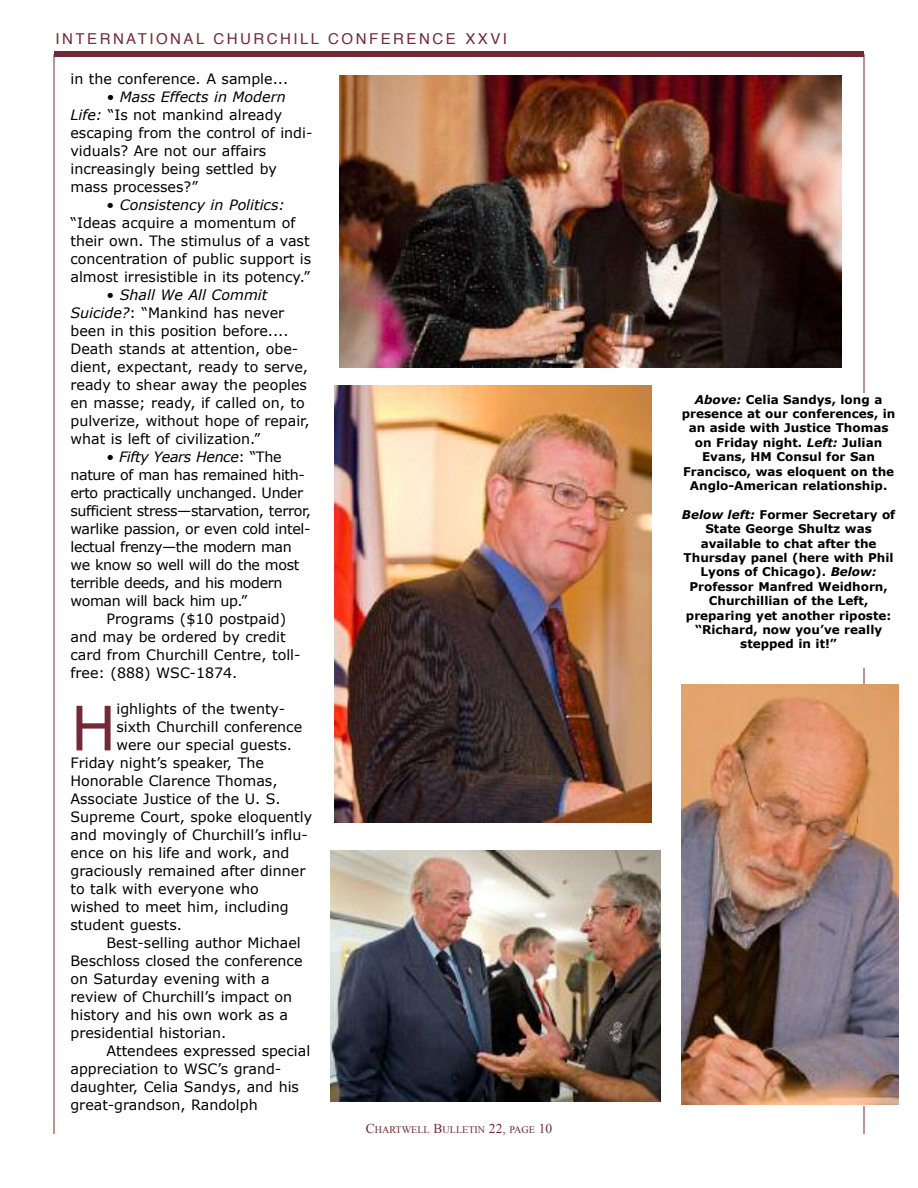
<style>
.page{position:relative;width:918px;height:1188px;background:#fff}
.page>*{position:absolute;margin:0;border:0;box-sizing:border-box;transform-origin:0 0}
.t1{font:61.35px "Verdana";color:#742936}
.t2{font:15px "Helvetica";letter-spacing:.165em;color:#742936}
.t3{font:14.25px/18px "Verdana";color:#000}
.t4{font:14.25px "Verdana";letter-spacing:-.025em;color:#000}
.t5{font:italic 14.25px "Verdana";letter-spacing:-.025em;color:#000}
.t6{font:700 12px/14.4px "Verdana";color:#000;text-align:center}
.t7{font:10.2px "Times New Roman";color:#742936}
.s1{font-style:italic}
.s2{font-style:normal}
.s3{font-size:13.5px}
</style>
<div class="page">
<hr style="left:54px;top:54px;width:1px;height:1080px;background:#742936">
<hr style="left:864px;top:54px;width:1px;height:1080px;background:#742936">
<div style="left:54px;top:51px;width:810px;height:6px;background:#742936"></div>
<div style="left:680px;top:393px;width:218px;height:275px;background:#fff"></div>
<img style="left:335px;top:386px;width:316px;height:437px">
<img style="left:681px;top:684px;width:217px;height:420px">
<img style="left:330px;top:850px;width:331px;height:251px">
<img style="left:339px;top:76px;width:503px;height:291px">
<p class="t2" style="left:56px;top:33px;width:453px">INTERNATIONAL CHURCHILL CONFERENCE XXVI</p>
<p class="t3" style="left:70px;top:70px;width:219px">in the conference. A sample...</p>
<p class="t3" style="left:71px;top:88px;width:244px;text-indent:36px"><span class="s1">• Mass Effects in Modern<br>Life:</span> “Is not mankind already escaping from the control of indi&shy;viduals? Are not our affairs increasingly being settled by mass processes?”</p>
<p class="t3" style="left:71px;top:196px;width:242px;text-indent:36px">• <span class="s1">Consistency in Politics: </span>“Ideas acquire a momentum of their own. The stimulus of a vast concentration of public support is almost irresistible in its potency.”</p>
<p class="t3" style="left:71px;top:286px;width:241px;text-indent:36px">• <span class="s1">Shall We All Commit<br>Suicide?</span>: “Mankind has never been in this position before....<br>Death stands at attention, obe&shy;dient, expectant, ready to serve, ready to shear away the peoples en masse; ready, if called on, to pulverize, without hope of repair, what is left of civilization.”</p>
<p class="t5" style="left:107px;top:448px;width:177px"><span class="s2">•</span> Fifty Years Hence<span class="s2">: “The</span></p>
<p class="t4" style="left:71px;top:466px;width:236px">nature of man has remained hith-</p>
<p class="t4" style="left:71px;top:484px;width:234px">erto practically unchanged. under</p>
<p class="t4" style="left:71px;top:502px;width:242px">sufficient stress—starvation, terror,</p>
<p class="t4" style="left:71px;top:520px;width:241px">warlike passion, or even cold intel-</p>
<p class="t4" style="left:71px;top:538px;width:223px">lectual frenzy—the modern man</p>
<p class="t4" style="left:71px;top:556px;width:230px">we know so well will do the most</p>
<p class="t4" style="left:71px;top:574px;width:214px">terrible deeds, and his modern</p>
<p class="t4" style="left:71px;top:592px;width:178px">woman will back him up.”</p>
<p class="t3" style="left:107px;top:610px;width:181px">Programs ($10 postpaid)</p>
<p class="t3" style="left:71px;top:628px;width:217px">and may be ordered by credit</p>
<p class="t3" style="left:71px;top:646px;width:232px">card from Churchill Centre, toll-</p>
<p class="t3" style="left:71px;top:664px;width:169px">free: (888) WSC-1874.</p>
<h1 class="t1" style="left:70px;top:689px;width:48px">H</h1>
<p class="t3" style="left:116px;top:700px;width:170px">ighlights of the twenty-</p>
<p class="t3" style="left:116px;top:718px;width:187px">sixth Churchill conference</p>
<p class="t3" style="left:116px;top:736px;width:177px">were our special guests.</p>
<p class="t3" style="left:71px;top:754px;width:195px">Friday night’s speaker, The</p>
<p class="t3" style="left:71px;top:772px;width:209px">Honorable Clarence Thomas,</p>
<p class="t3" style="left:71px;top:790px;width:212px">Associate Justice of the u. S.</p>
<p class="t3" style="left:71px;top:808px;width:243px">Supreme Court, spoke eloquently</p>
<p class="t3" style="left:70px;top:826px;width:239px">and movingly of Churchill’s influ-</p>
<p class="t3" style="left:70px;top:844px;width:220px">ence on his life and work, and</p>
<p class="t3" style="left:70px;top:862px;width:237px">graciously remained after dinner</p>
<p class="t3" style="left:70px;top:880px;width:190px">to talk with everyone who</p>
<p class="t3" style="left:70px;top:898px;width:220px">wished to meet him, including</p>
<p class="t3" style="left:70px;top:916px;width:113px">student guests.</p>
<p class="t3" style="left:106px;top:934px;width:196px">Best-selling author Michael</p>
<p class="t3" style="left:70px;top:952px;width:234px">Beschloss closed the conference</p>
<p class="t3" style="left:70px;top:970px;width:201px">on Saturday evening with a</p>
<p class="t3" style="left:70px;top:988px;width:223px">review of Churchill’s impact on</p>
<p class="t3" style="left:70px;top:1006px;width:219px">history and his own work as a</p>
<p class="t3" style="left:70px;top:1024px;width:158px">presidential historian.</p>
<p class="t3" style="left:106px;top:1042px;width:205px">Attendees expressed special</p>
<p class="t3" style="left:70px;top:1060px;width:212px">appreciation to WSC’s grand-</p>
<p class="t3" style="left:70px;top:1078px;width:230px">daughter, Celia Sandys, and his</p>
<p class="t3" style="left:70px;top:1096px;width:189px">great-grandson, Randolph</p>
<p class="t7" style="left:366px;top:1124px;width:188px"><span class="s3">C</span>HARTWELL <span class="s3">B</span>ULLETIN <span class="s3">22,</span> PAGE <span class="s3">10</span></p>
<p class="t6" style="left:682px;top:392px;width:215px"><span class="s1">Above:</span> Celia Sandys, long a presence at our conferences, in an aside with Justice Thomas on Friday night. <span class="s1">Left:</span> Julian<br>Evans, HM Consul for San<br>Francisco, was eloquent on the<br>Anglo-American relationship.</p>
<p class="t6" style="left:682px;top:507px;width:215px"><span class="s1">Below left:</span> Former Secretary of<br>State George Shultz was available to chat after the<br>Thursday panel (here with Phil<br>Lyons of Chicago). <span class="s1">Below:<br></span>Professor Manfred Weidhorn,<br>Churchillian of the Left, preparing yet another riposte: “Richard, now you’ve really stepped in it!”</p>
</div>
